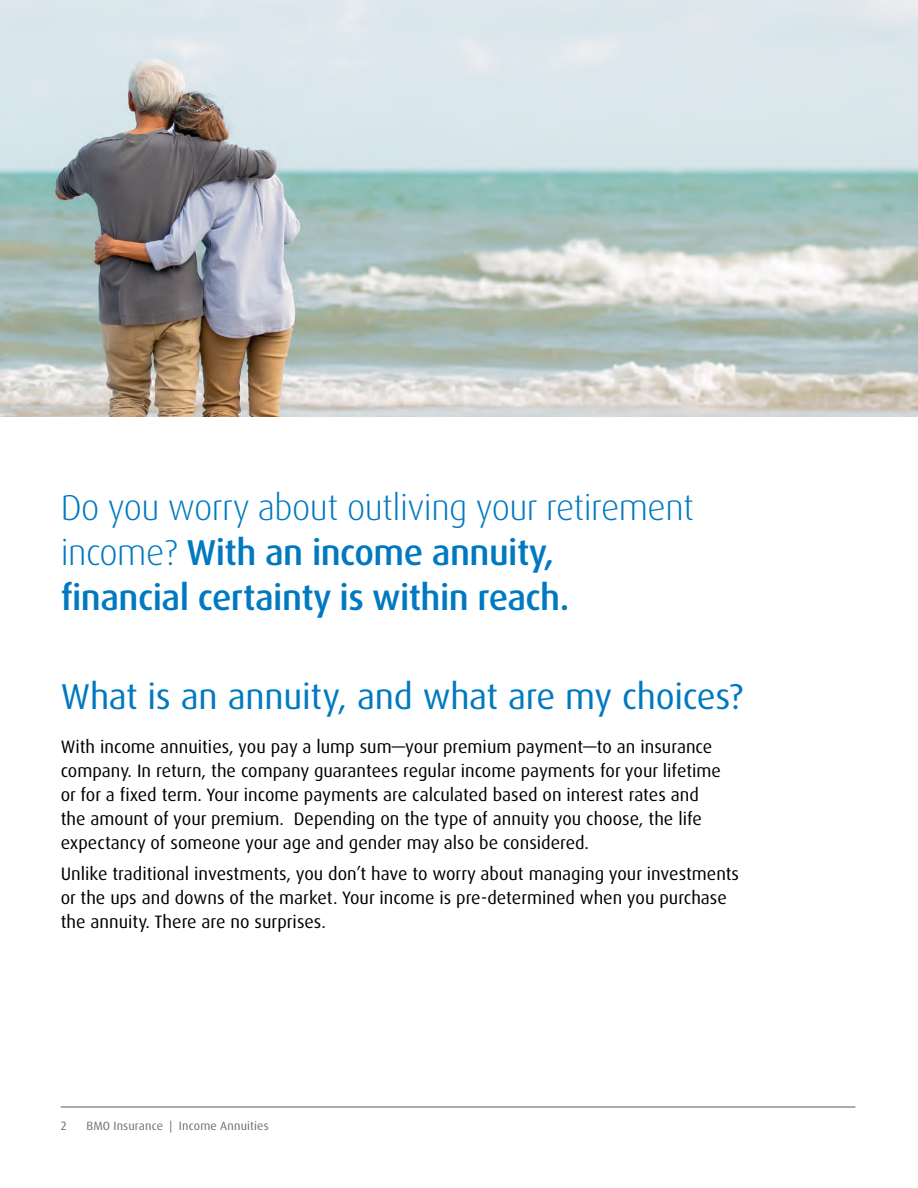
<style>
.page{position:relative;width:918px;height:1188px;background:#fff}
.page>*{position:absolute;margin:0;border:0;box-sizing:border-box;transform-origin:0 0}
.t1{font:500 36px/45px "Dax Pro";letter-spacing:-.015em;color:#0079c1}
.t2{font:36px "Dax Pro";letter-spacing:-.005em;color:#0079c1}
.t3{font:18px/24px "Dax Pro";color:#000}
.t4{font:12px "Dax Pro";letter-spacing:.015em;color:#6d6e71}
.s1{font-weight:300}
</style>
<div class="page">
<hr style="left:61px;top:1107px;width:794px;height:1px;background:#58595b">
<img style="left:0;top:0;width:918px;height:417px">
<h1 class="t1" style="left:61px;top:485px;width:635px"><span class="s1">Do you worry about outliving your retirement income?</span> With an income annuity,<br>financial certainty is within reach.</h1>
<h1 class="t2" style="left:61px;top:673px;width:684px">What is an annuity, and what are my choices?</h1>
<p class="t3" style="left:61px;top:735px;width:662px">With income annuities, you pay a lump sum—your premium payment—to an insurance company. In return, the company guarantees regular income payments for your lifetime or for a fixed term. Your income payments are calculated based on interest rates and the amount of your premium. Depending on the type of annuity you choose, the life expectancy of someone your age and gender may also be considered.</p>
<p class="t3" style="left:61px;top:862px;width:680px">Unlike traditional investments, you don’t have to worry about managing your investments or the ups and downs of the market. Your income is pre-determined when you purchase the annuity. There are no surprises.</p>
<p class="t4" style="left:61px;top:1118px;width:7px">2</p>
<p class="t4" style="left:86px;top:1118px;width:184px">BMO Insurance | Income Annuities</p>
</div>
